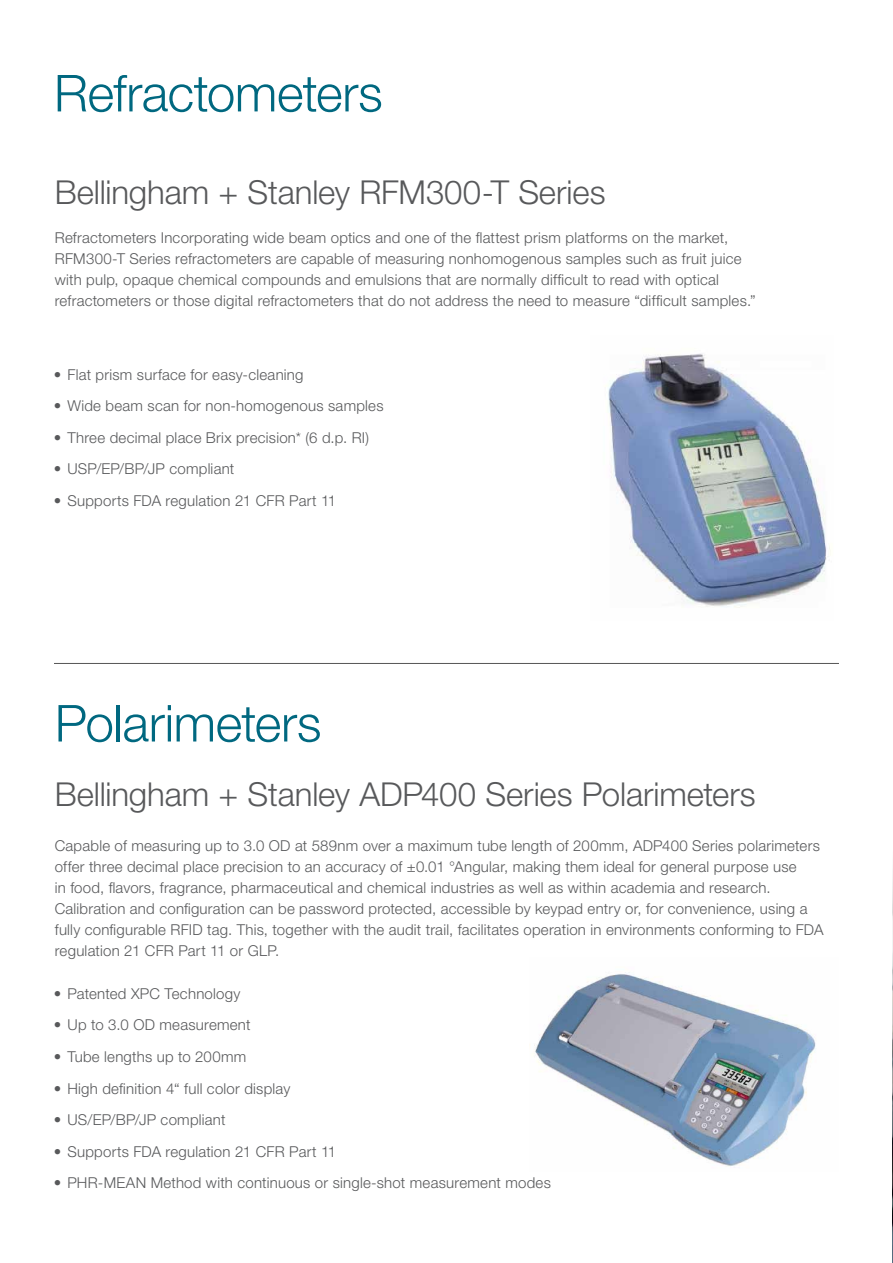
<style>
.page{position:relative;width:893px;height:1263px;background:#fff}
.page>*{position:absolute;margin:0;border:0;box-sizing:border-box;transform-origin:0 0}
.t1{font:300 51px "Helvetica Neue LT Std";letter-spacing:-.01em;color:#006880}
.t2{font:300 33px "Helvetica Neue LT Std";letter-spacing:-.005em;color:#58595b}
.t3{font:300 15px/21px "Helvetica Neue LT Std";letter-spacing:.015em;color:#58595b}
</style>
<div class="page">
<hr style="left:54px;top:663px;width:785px;height:1px;background:#555556">
<img style="left:608px;top:353px;width:223px;height:255px">
<img style="left:529px;top:972px;width:287px;height:194px">
<img style="left:892px;top:874px;width:1px;height:389px">
<h1 class="t1" style="left:54px;top:62px;width:330px">Refractometers</h1>
<h2 class="t2" style="left:55px;top:172px;width:552px">Bellingham + Stanley RFM300-T Series</h2>
<p class="t3" style="left:55px;top:227px;width:702px">Refractometers Incorporating wide beam optics and one of the flattest prism platforms on the market, RFM300-T Series refractometers are capable of measuring nonhomogenous samples such as fruit juice with pulp, opaque chemical compounds and emulsions that are normally difficult to read with optical refractometers or those digital refractometers that do not address the need to measure “difficult samples.”</p>
<p class="t3" style="left:54px;top:364px;width:251px">• Flat prism surface for easy-cleaning</p>
<p class="t3" style="left:54px;top:395px;width:331px">• Wide beam scan for non-homogenous samples</p>
<p class="t3" style="left:54px;top:427px;width:316px">• Three decimal place Brix precision* (6 d.p. RI)</p>
<p class="t3" style="left:54px;top:458px;width:182px">• USP/EP/BP/JP compliant</p>
<p class="t3" style="left:54px;top:490px;width:284px">• Supports FDA regulation 21 CFR Part 11</p>
<h1 class="t1" style="left:55px;top:692px;width:268px">Polarimeters</h1>
<h2 class="t2" style="left:55px;top:774px;width:702px">Bellingham + Stanley ADP400 Series Polarimeters</h2>
<p class="t3" style="left:55px;top:835px;width:770px">Capable of measuring up to 3.0 OD at 589nm over a maximum tube length of 200mm, ADP400 Series polarimeters offer three decimal place precision to an accuracy of ±0.01 °Angular, making them ideal for general purpose use<br>in food, flavors, fragrance, pharmaceutical and chemical industries as well as within academia and research.<br>Calibration and configuration can be password protected, accessible by keypad entry or, for convenience, using a fully configurable RFID tag. This, together with the audit trail, facilitates operation in environments conforming to FDA regulation 21 CFR Part 11 or GLP.</p>
<p class="t3" style="left:54px;top:983px;width:188px">• Patented XPC Technology</p>
<p class="t3" style="left:54px;top:1014px;width:198px">• Up to 3.0 OD measurement</p>
<p class="t3" style="left:54px;top:1046px;width:194px">• Tube lengths up to 200mm</p>
<p class="t3" style="left:54px;top:1077px;width:238px">• High definition 4“ full color display</p>
<p class="t3" style="left:54px;top:1109px;width:173px">• US/EP/BP/JP compliant</p>
<p class="t3" style="left:54px;top:1140px;width:284px">• Supports FDA regulation 21 CFR Part 11</p>
<p class="t3" style="left:54px;top:1172px;width:498px">• PHR-MEAN Method with continuous or single-shot measurement modes</p>
</div>
